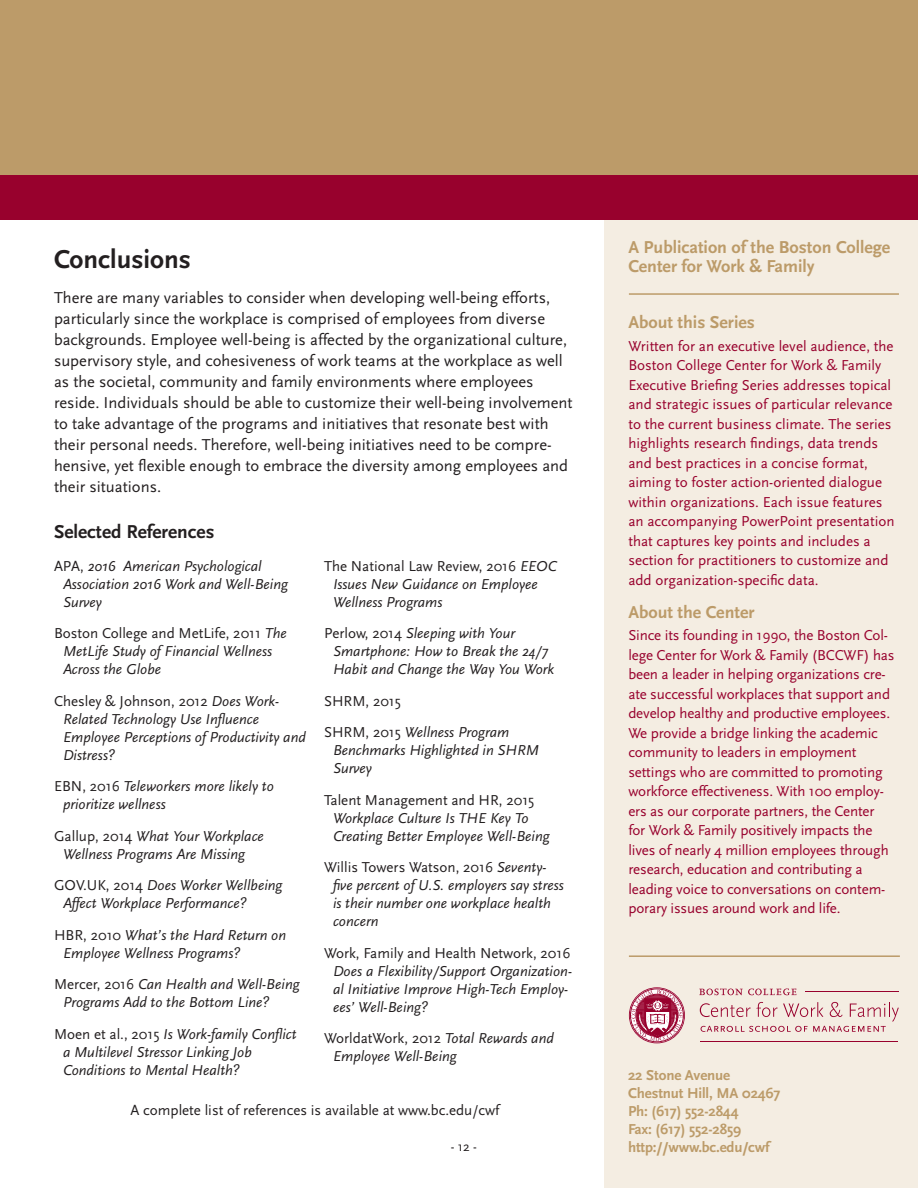
<style>
.page{position:relative;width:918px;height:1188px;background:#fff}
.page>*{position:absolute;margin:0;border:0;box-sizing:border-box;transform-origin:0 0}
.FrontPageHead{font:700 27px "Scala Sans";color:#231f20}
.Subhead{font:700 19.5px "Scala Sans";color:#231f20}
.SideBarText{font:700 18px "Scala Sans";color:#bc9b69}
.Body_Text{font:16.5px/21px "Scala Sans";color:#231f20}
.Reference{font:italic 15px/18px "Scala Sans";color:#231f20}
.SideBarText-2{font:15px/19.5px "Scala Sans";letter-spacing:-.01em;color:#98012d}
.t1{font:700 15px/18px "Scala Sans";letter-spacing:-.01em;color:#bc9b69}
.Reference-2{font:15px "Scala Sans";color:#231f20}
.SideBarText-3{font:13.5px "Scala Sans";color:#231f20}
.s1{font-style:normal}
</style>
<div class="page">
<div style="left:604px;top:0;width:314px;height:1188px;background:#f4ede2"></div>
<div style="left:0;top:0;width:918px;height:220px;background:#bc9b69"></div>
<div style="left:0;top:175px;width:918px;height:45px;background:#98012d"></div>
<hr style="left:629px;top:293px;width:270px;height:2px;background:#bc9b69">
<hr style="left:629px;top:955px;width:271px;height:2px;background:#bc9b69">
<hr style="left:700px;top:1041px;width:198px;height:1px;background:#98012d">
<hr style="left:805px;top:991px;width:93px;height:1px;background:#98012d">
<svg style="left:700px;top:1002px;width:199px;height:30px"></svg>
<svg style="left:699px;top:988px;width:97px;height:7px"></svg>
<svg style="left:630px;top:988px;width:54px;height:55px"></svg>
<p class="SideBarText" style="left:628px;top:237px;width:263px">A Publication of the Boston College</p>
<p class="FrontPageHead" style="left:54px;top:245px;width:138px">Conclusions</p>
<p class="SideBarText" style="left:628px;top:257px;width:188px">Center for Work &amp; Family</p>
<p class="Body_Text" style="left:54px;top:287px;width:520px">There are many variables to consider when developing well-being efforts, particularly since the workplace is comprised of employees from diverse backgrounds. Employee well-being is affected by the organizational culture, supervisory style, and cohesiveness of work teams at the workplace as well as the societal, community and family environments where employees reside. Individuals should be able to customize their well-being involvement to take advantage of the programs and initiatives that resonate best with their personal needs. Therefore, well-being initiatives need to be compre&shy;hensive, yet flexible enough to embrace the diversity among employees and their situations.</p>
<p class="SideBarText" style="left:628px;top:312px;width:128px">About this Series</p>
<p class="SideBarText-2" style="left:628px;top:336px;width:268px">Written for an executive level audience, the Boston College Center for Work &amp; Family Executive Briefing Series addresses topical and strategic issues of particular relevance to the current business climate. The series highlights research findings, data trends and best practices in a concise format, aiming to foster action-oriented dialogue within organizations. Each issue features an accompanying PowerPoint presentation that captures key points and includes a section for practitioners to customize and add organization-specific data.</p>
<p class="SideBarText" style="left:628px;top:602px;width:128px">About the Center</p>
<p class="SideBarText-2" style="left:628px;top:626px;width:268px">Since its founding in 1990, the Boston Col&shy;lege Center for Work &amp; Family (BCCWF) has been a leader in helping organizations cre&shy;ate successful workplaces that support and develop healthy and productive employees.<br>We provide a bridge linking the academic community to leaders in employment settings who are committed to promoting workforce effectiveness. With 100 employ&shy;ers as our corporate partners, the Center for Work &amp; Family positively impacts the lives of nearly 4 million employees through research, education and contributing a leading voice to conversations on contem&shy;porary issues around work and life.</p>
<p class="Subhead" style="left:54px;top:521px;width:162px">Selected References</p>
<p class="Reference" style="left:63px;top:557px;width:226px;text-indent:-9px"><span class="s1">APA,</span> 2016 American Psychological<br>Association 2016 Work and Well-Being<br>Survey</p>
<p class="Reference" style="left:63px;top:625px;width:225px;text-indent:-9px"><span class="s1">Boston College and MetLife, 2011</span> The<br>MetLife Study of Financial Wellness<br>Across the Globe</p>
<p class="Reference" style="left:63px;top:692px;width:244px;text-indent:-9px"><span class="s1">Chesley &amp; Johnson, 2012</span> Does Work-<br>Related Technology Use Influence<br>Employee Perceptions of Productivity and<br>Distress?</p>
<p class="Reference" style="left:63px;top:778px;width:212px;text-indent:-9px"><span class="s1">EBN, 2016</span> Teleworkers more likely to prioritize wellness</p>
<p class="Reference" style="left:63px;top:827px;width:202px;text-indent:-9px"><span class="s1">Gallup, 2014</span> What Your Workplace<br>Wellness Programs Are Missing</p>
<p class="Reference" style="left:63px;top:877px;width:221px;text-indent:-9px"><span class="s1">GOV.UK, 2014</span> Does Worker Wellbeing<br>Affect Workplace Performance?</p>
<p class="Reference" style="left:63px;top:926px;width:225px;text-indent:-9px"><span class="s1">HBR, 2010</span> What’s the Hard Return on<br>Employee Wellness Programs?</p>
<p class="Reference" style="left:63px;top:976px;width:238px;text-indent:-9px"><span class="s1">Mercer, 2016</span> Can Health and Well-Being<br>Programs Add to the Bottom Line?</p>
<p class="Reference" style="left:63px;top:1025px;width:235px;text-indent:-9px"><span class="s1">Moen et al., 2015</span> Is Work-family Conflict a Multilevel Stressor Linking Job<br>Conditions to Mental Health?</p>
<p class="Reference" style="left:333px;top:557px;width:225px;text-indent:-9px"><span class="s1">The National Law Review, 2016</span> EEOC<br>Issues New Guidance on Employee<br>Wellness Programs</p>
<p class="Reference" style="left:333px;top:625px;width:223px;text-indent:-9px"><span class="s1">Perlow, 2014</span> Sleeping with Your<br>Smartphone: How to Break the 24/7<br>Habit and Change the Way You Work</p>
<p class="Reference-2" style="left:324px;top:693px;width:79px">SHRM, 2015</p>
<p class="Reference" style="left:333px;top:724px;width:208px;text-indent:-9px"><span class="s1">SHRM, 2015</span> Wellness Program<br>Benchmarks Highlighted in SHRM<br>Survey</p>
<p class="Reference" style="left:333px;top:791px;width:218px;text-indent:-9px"><span class="s1">Talent Management and HR, 2015<br></span>Workplace Culture Is THE Key To<br>Creating Better Employee Well-Being</p>
<p class="Reference" style="left:333px;top:859px;width:232px;text-indent:-9px"><span class="s1">Willis Towers Watson, 2016</span> Seventy&shy;five percent of U.S. employers say stress is their number one workplace health concern</p>
<p class="Reference" style="left:333px;top:944px;width:241px;text-indent:-9px"><span class="s1">Work, Family and Health Network, 2016<br></span>Does a Flexibility/Support Organization&shy;al Initiative Improve High-Tech Employ&shy;ees’ Well-Being?</p>
<p class="Reference" style="left:333px;top:1030px;width:222px;text-indent:-9px"><span class="s1">WorldatWork, 2012</span> Total Rewards and<br>Employee Well-Being</p>
<p class="t1" style="left:628px;top:1067px;width:154px">22 Stone Avenue<br>Chestnut Hill, MA 02467<br>Ph: (617) 552-2844<br>Fax: (617) 552-2859 http://www.bc.edu/cwf</p>
<p class="Reference-2" style="left:131px;top:1102px;width:370px">A complete list of references is available at www.bc.edu/cwf</p>
<p class="SideBarText-3" style="left:451px;top:1140px;width:28px">- 12 -</p>
</div>
